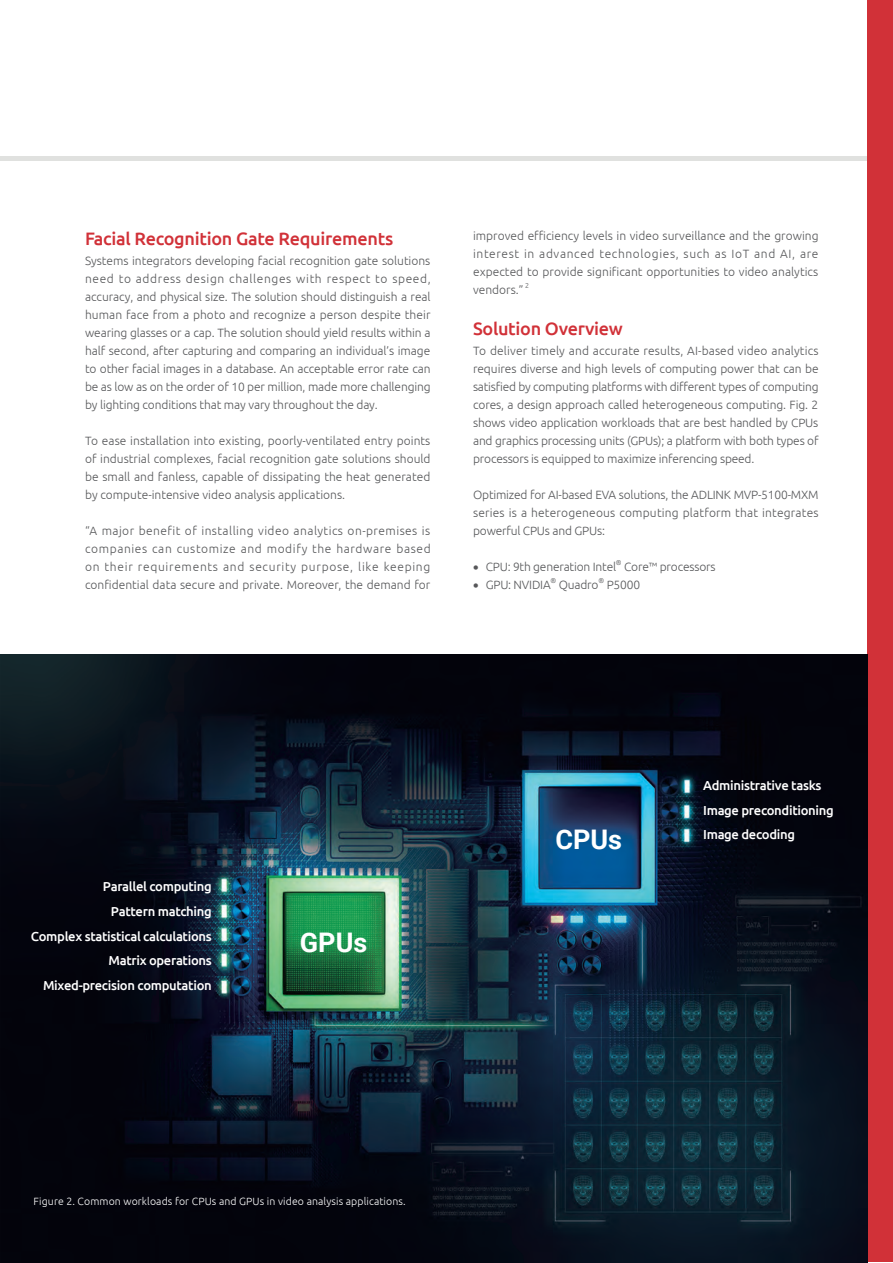
<style>
.page{position:relative;width:893px;height:1263px;background:#fff}
.page>*{position:absolute;margin:0;border:0;box-sizing:border-box;transform-origin:0 0}
.t1{font:700 27px "Roboto";color:#fff}
.Title1{font:500 18px "Ubuntu";letter-spacing:-.015em;color:#d13138}
.t2{font:500 13.05px/24.8px "Ubuntu";letter-spacing:-.025em;color:#fff;text-align:right}
.Content{font:300 12px/18px "Ubuntu";color:#57585a;text-align:justify}
.t3{font:300 10.5px "Ubuntu";letter-spacing:.01em;color:#fff}
.Content-2{font:300 7.05px "Ubuntu";color:#57585a}
</style>
<div class="page">
<hr style="left:0;top:156px;width:868px;height:4px;background:#e0e1df">
<div style="left:868px;top:0;width:25px;height:1261px;background:#d13138"></div>
<img style="left:0;top:655px;width:868px;height:608px">
<p class="Title1" style="left:85px;top:227px;width:310px">Facial Recognition Gate Requirements</p>
<p class="Content" style="left:85px;top:251px;width:347px">Systems integrators developing facial recognition gate solutions need to address design challenges with respect to speed, accuracy, and physical size. The solution should distinguish a real human face from a photo and recognize a person despite their wearing glasses or a cap. The solution should yield results within a half second, after capturing and comparing an individual’s image to other facial images in a database. An acceptable error rate can be as low as on the order of 10 per million, made more challenging by lighting conditions that may vary throughout the day.</p>
<p class="Content" style="left:85px;top:431px;width:347px">To ease installation into existing, poorly-ventilated entry points of industrial complexes, facial recognition gate solutions should be small and fanless, capable of dissipating the heat generated by compute-intensive video analysis applications.</p>
<p class="Content" style="left:85px;top:521px;width:347px">“A major benefit of installing video analytics on-premises is companies can customize and modify the hardware based on their requirements and security purpose, like keeping confidential data secure and private. Moreover, the demand for</p>
<p class="Content" style="left:473px;top:226px;width:347px">improved efficiency levels in video surveillance and the growing interest in advanced technologies, such as IoT and AI, are expected to provide significant opportunities to video analytics vendors.”</p>
<p class="Content-2" style="left:525px;top:281px;width:5px">2</p>
<p class="Title1" style="left:473px;top:317px;width:151px">Solution Overview</p>
<p class="Content" style="left:473px;top:341px;width:347px">To deliver timely and accurate results, AI-based video analytics requires diverse and high levels of computing power that can be satisfied by computing platforms with different types of computing cores, a design approach called heterogeneous computing. Fig. 2 shows video application workloads that are best handled by CPUs and graphics processing units (GPUs); a platform with both types of processors is equipped to maximize inferencing speed.</p>
<p class="Content" style="left:473px;top:485px;width:347px">Optimized for AI-based EVA solutions, the ADLINK MVP-5100-MXM series is a heterogeneous computing platform that integrates powerful CPUs and GPUs:</p>
<p class="Content" style="left:473px;top:557px;width:145px">• CPU: 9th generation Intel</p>
<p class="Content-2" style="left:616px;top:559px;width:7px">®</p>
<p class="Content" style="left:624px;top:557px;width:93px">Core™ processors</p>
<p class="Content" style="left:473px;top:575px;width:79px">• GPU: NVIDIA</p>
<p class="Content-2" style="left:551px;top:577px;width:7px">®</p>
<p class="Content" style="left:559px;top:575px;width:41px">Quadro</p>
<p class="Content-2" style="left:598px;top:577px;width:7px">®</p>
<p class="Content" style="left:607px;top:575px;width:35px">P5000</p>
<p class="t2" style="left:31px;top:874px;width:182px">Parallel computing<br>Pattern matching<br>Complex statistical calculations<br>Matrix operations<br>Mixed-precision computation</p>
<p class="t1" style="left:300px;top:923px;width:69px">GPUs</p>
<p class="t1" style="left:555px;top:821px;width:68px">CPUs</p>
<p class="t2" style="left:703px;top:772px;width:132px;text-align:left">Administrative tasks<br>Image preconditioning<br>Image decoding</p>
<p class="t3" style="left:34px;top:1195px;width:374px">Figure 2. Common workloads for CPUs and GPUs in video analysis applications.</p>
</div>
